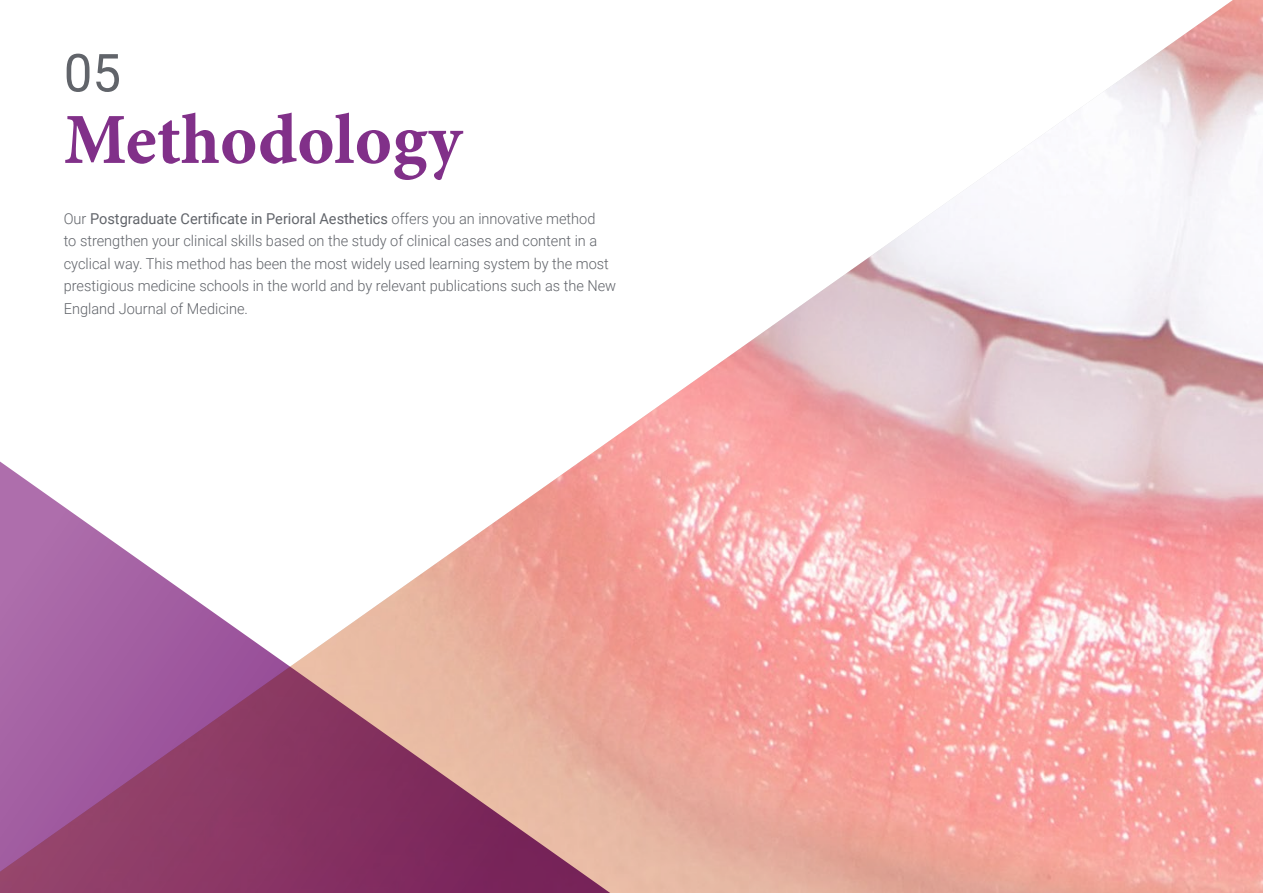
<style>
.page{position:relative;width:1263px;height:893px;background:#fff}
.page>*{position:absolute;margin:0;border:0;box-sizing:border-box;transform-origin:0 0}
.t1{font:72px "Minion Pro Bold Capt";color:#813089}
.t2{font:52.5px "Roboto";color:#61646a}
.t3{font:300 15px/22.5px "Roboto";color:#61646a}
.s1{font-weight:400}
</style>
<div class="page">
<img style="left:602px;top:0;width:661px;height:893px">
<svg style="left:0;top:446px;width:640px;height:447px"></svg>
<h2 class="t2" style="left:64px;top:36px;width:59px">05</h2>
<h1 class="t1" style="left:64px;top:97px;width:400px">Methodology</h1>
<p class="t3" style="left:64px;top:207px;width:554px">Our <span class="s1">Postgraduate Certificate in Perioral Aesthetics</span> offers you an innovative method<br>to strengthen your clinical skills based on the study of clinical cases and content in a cyclical way. This method has been the most widely used learning system by the most prestigious medicine schools in the world and by relevant publications such as the New England Journal of Medicine.</p>
</div>
